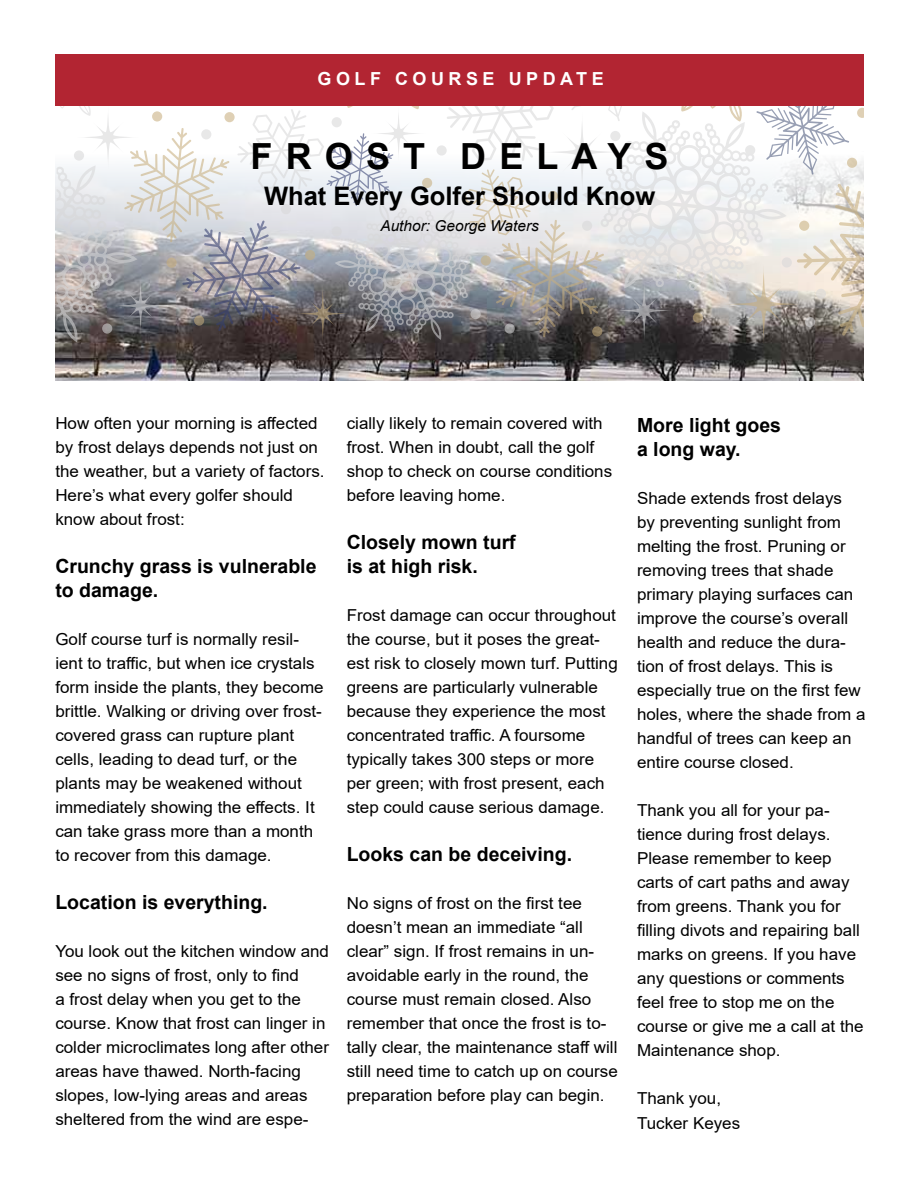
<style>
.page{position:relative;width:918px;height:1188px;background:#fff}
.page>*{position:absolute;margin:0;border:0;box-sizing:border-box;transform-origin:0 0}
.t1{font:700 36px "Arial";letter-spacing:.365em;color:#000}
.t2{font:700 25.5px "Arial";color:#000}
.t3{font:700 19.5px/24px "Arial";color:#000}
.t4{font:700 18px "Arial";letter-spacing:.25em;color:#fff}
.t5{font:16.5px/24px "Arial";color:#000}
.t6{font:italic 15px "Arial";color:#000}
</style>
<div class="page">
<div style="left:55px;top:54px;width:809px;height:52px;background:#b22532"></div>
<img style="left:55px;top:167px;width:809px;height:214px">
<svg style="left:57px;top:107px;width:807px;height:238px"></svg>
<p class="t4" style="left:318px;top:66px;width:288px">GOLF COURSE UPDATE</p>
<h1 class="t1" style="left:251px;top:131px;width:420px">FROST DELAYS</h1>
<h2 class="t2" style="left:264px;top:178px;width:393px">What Every Golfer Should Know</h2>
<p class="t6" style="left:380px;top:216px;width:160px">Author: George Waters</p>
<p class="t5" style="left:55px;top:411px;width:271px">How often your morning is affected by frost delays depends not just on the weather, but a variety of factors.<br>Here’s what every golfer should know about frost:</p>
<p class="t3" style="left:55px;top:555px;width:263px">Crunchy grass is vulnerable to damage.</p>
<p class="t5" style="left:55px;top:627px;width:270px">Golf course turf is normally resil&shy;ient to traffic, but when ice crystals form inside the plants, they become brittle. Walking or driving over frost&shy;covered grass can rupture plant cells, leading to dead turf, or the plants may be weakened without immediately showing the effects. It can take grass more than a month to recover from this damage.</p>
<p class="t3" style="left:55px;top:891px;width:214px">Location is everything.</p>
<p class="t5" style="left:55px;top:939px;width:275px">You look out the kitchen window and see no signs of frost, only to find<br>a frost delay when you get to the course. Know that frost can linger in colder microclimates long after other areas have thawed. North-facing slopes, low-lying areas and areas sheltered from the wind are espe-</p>
<p class="t5" style="left:347px;top:411px;width:267px">cially likely to remain covered with frost. When in doubt, call the golf shop to check on course conditions before leaving home.</p>
<p class="t3" style="left:347px;top:531px;width:171px">Closely mown turf is at high risk.</p>
<p class="t5" style="left:347px;top:603px;width:273px">Frost damage can occur throughout the course, but it poses the great&shy;est risk to closely mown turf. Putting greens are particularly vulnerable because they experience the most concentrated traffic. A foursome typically takes 300 steps or more per green; with frost present, each step could cause serious damage.</p>
<p class="t3" style="left:347px;top:843px;width:227px">Looks can be deceiving.</p>
<p class="t5" style="left:347px;top:891px;width:273px">No signs of frost on the first tee doesn’t mean an immediate “all clear” sign. If frost remains in un&shy;avoidable early in the round, the course must remain closed. Also remember that once the frost is to&shy;tally clear, the maintenance staff will still need time to catch up on course preparation before play can begin.</p>
<p class="t3" style="left:637px;top:413px;width:146px">More light goes a long way.</p>
<p class="t5" style="left:637px;top:486px;width:230px">Shade extends frost delays<br>by preventing sunlight from melting the frost. Pruning or removing trees that shade primary playing surfaces can improve the course’s overall health and reduce the dura&shy;tion of frost delays. This is especially true on the first few holes, where the shade from a handful of trees can keep an entire course closed.</p>
<p class="t5" style="left:637px;top:798px;width:228px">Thank you all for your pa&shy;tience during frost delays.<br>Please remember to keep carts of cart paths and away from greens. Thank you for filling divots and repairing ball marks on greens. If you have any questions or comments feel free to stop me on the course or give me a call at the<br>Maintenance shop.</p>
<p class="t5" style="left:637px;top:1085px;width:105px;line-height:25.5px">Thank you,<br>Tucker Keyes</p>
</div>
